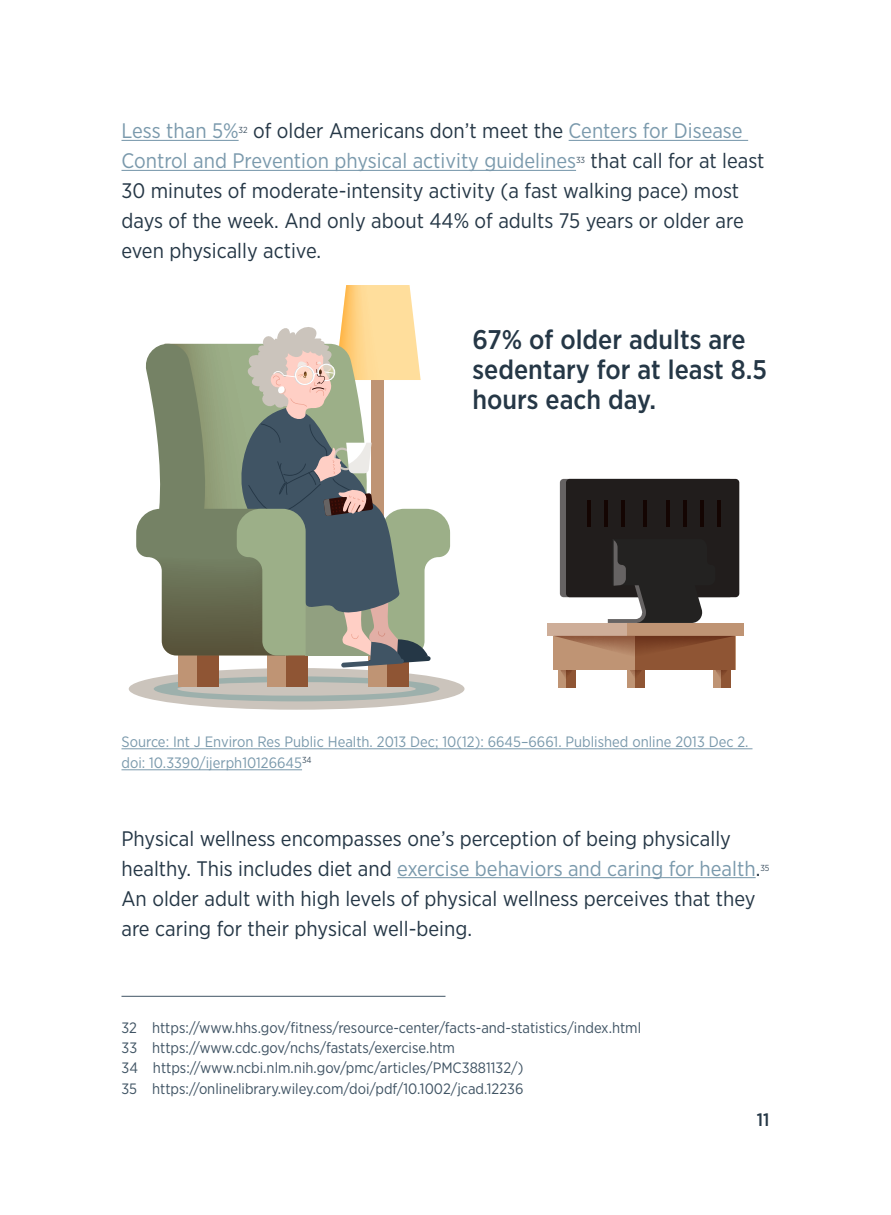
<style>
.page{position:relative;width:891px;height:1215px;background:#fff}
.page>*{position:absolute;margin:0;border:0;box-sizing:border-box;transform-origin:0 0}
.Body{font:500 27px/30px "Gotham Narrow";color:#253746}
.Body-2{font:21px/30px "Gotham Narrow";color:#253746}
.Body-3{font:21px/30px "Gotham Narrow";color:#7a99ac}
.t1{font:500 18px "Gotham Narrow";color:#253746}
.Footnote{font:15px "Gotham Narrow";color:#405464}
.Body-4{font:15px/21px "Gotham Narrow";color:#7a99ac}
.Body-5{font:8.7px "Gotham Narrow";color:#405464}
.s1{color:#253746}
.s2{color:#7a99ac}
</style>
<div class="page">
<hr style="left:122px;top:140px;width:117px;height:1px;background:#7a99ac">
<hr style="left:569px;top:140px;width:179px;height:1px;background:#7a99ac">
<hr style="left:122px;top:170px;width:454px;height:1px;background:#7a99ac">
<hr style="left:122px;top:748px;width:631px;height:1px;background:#7a99ac">
<hr style="left:122px;top:769px;width:180px;height:1px;background:#7a99ac">
<hr style="left:397px;top:877px;width:359px;height:1px;background:#7a99ac">
<hr style="left:122px;top:996px;width:324px;height:1px;background:#405464">
<div style="left:129px;top:668px;width:336px;height:42px;background:#cbc4bc;border-radius:50%"></div>
<div style="left:154px;top:676px;width:286px;height:25px;background:#9db0ac;border-radius:50%"></div>
<div style="left:177px;top:682px;width:239px;height:14px;background:#cbc4bc;border-radius:50%"></div>
<div style="left:268px;top:653px;width:40px;height:34px;background:#bf9474"></div>
<div style="left:287px;top:653px;width:21px;height:34px;background:#8f5534"></div>
<div style="left:368px;top:653px;width:41px;height:34px;background:#bf9474"></div>
<div style="left:387px;top:653px;width:22px;height:34px;background:#8f5534"></div>
<div style="left:178px;top:653px;width:41px;height:34px;background:#bf9474"></div>
<div style="left:197px;top:653px;width:22px;height:34px;background:#8f5534"></div>
<div style="left:558px;top:666px;width:17px;height:22px;background:#bf9474"></div>
<div style="left:566px;top:666px;width:9px;height:22px;background:#8f5534"></div>
<svg style="left:560px;top:670px;width:12px;height:8px"></svg>
<div style="left:627px;top:666px;width:17px;height:22px;background:#bf9474"></div>
<div style="left:635px;top:666px;width:10px;height:22px;background:#8f5534"></div>
<svg style="left:630px;top:670px;width:12px;height:7px"></svg>
<div style="left:713px;top:666px;width:17px;height:22px;background:#bf9474"></div>
<div style="left:721px;top:666px;width:9px;height:22px;background:#8f5534"></div>
<svg style="left:715px;top:670px;width:12px;height:8px"></svg>
<div style="left:560px;top:479px;width:173px;height:118px;background:#666363;border-radius:4px"></div>
<div style="left:566px;top:479px;width:173px;height:118px;background:#211d1c;border-radius:4px"></div>
<hr style="left:587px;top:500px;width:4px;height:27px;background:#140502">
<hr style="left:604px;top:500px;width:4px;height:27px;background:#140502">
<hr style="left:621px;top:500px;width:4px;height:27px;background:#140502">
<hr style="left:643px;top:500px;width:4px;height:27px;background:#140502">
<hr style="left:666px;top:500px;width:4px;height:27px;background:#140502">
<hr style="left:683px;top:500px;width:4px;height:27px;background:#140502">
<hr style="left:700px;top:500px;width:4px;height:27px;background:#140502">
<hr style="left:717px;top:500px;width:4px;height:27px;background:#140502">
<svg style="left:608px;top:539px;width:107px;height:84px"></svg>
<div style="left:547px;top:623px;width:197px;height:13px;background:#bf9474"></div>
<div style="left:547px;top:623px;width:80px;height:13px;background:#ceae99"></div>
<div style="left:553px;top:636px;width:182px;height:34px;background:#bf9474"></div>
<div style="left:635px;top:636px;width:100px;height:34px;background:#8f5534"></div>
<svg style="left:555px;top:636px;width:178px;height:18px"></svg>
<svg style="left:136px;top:285px;width:314px;height:383px"></svg>
<p class="Body-3" style="left:122px;top:115px;width:623px;text-indent:132px"><span class="s1">of older Americans don’t meet the</span> Centers for Disease<br>Control and Prevention physical activity guidelines</p>
<p class="Body-3" style="left:122px;top:115px;width:119px">Less than 5%</p>
<p class="Body-5" style="left:239px;top:125px;width:11px">32</p>
<p class="Body-2" style="left:122px;top:145px;width:645px;text-indent:469px">that call for at least 30 minutes of moderate-intensity activity (a fast walking pace) most days of the week. And only about 44% of adults 75 years or older are even physically active.</p>
<p class="Body-5" style="left:576px;top:155px;width:11px">33</p>
<p class="Body" style="left:472px;top:324px;width:296px">67% of older adults are sedentary for at least 8.5 hours each day.</p>
<p class="Body-4" style="left:122px;top:731px;width:629px">Source: Int J Environ Res Public Health. 2013 Dec; 10(12): 6645–6661. Published online 2013 Dec 2. doi: 10.3390/ijerph10126645<sup>34</sup></p>
<p class="Body-2" style="left:122px;top:823px;width:640px">Physical wellness encompasses one’s perception of being physically healthy. This includes diet and <span class="s2">exercise behaviors and caring for health</span>.</p>
<p class="Body-5" style="left:760px;top:862px;width:11px">35</p>
<p class="Body-2" style="left:122px;top:883px;width:636px">An older adult with high levels of physical wellness perceives that they are caring for their physical well-being.</p>
<p class="Footnote" style="left:122px;top:1018px;width:521px">32 https://www.hhs.gov/fitness/resource-center/facts-and-statistics/index.html</p>
<p class="Footnote" style="left:122px;top:1038px;width:335px">33 https://www.cdc.gov/nchs/fastats/exercise.htm</p>
<p class="Footnote" style="left:122px;top:1059px;width:403px">34 https://www.ncbi.nlm.nih.gov/pmc/articles/PMC3881132/)</p>
<p class="Footnote" style="left:122px;top:1079px;width:403px">35 https://onlinelibrary.wiley.com/doi/pdf/10.1002/jcad.12236</p>
<p class="t1" style="left:757px;top:1108px;width:14px">11</p>
</div>
